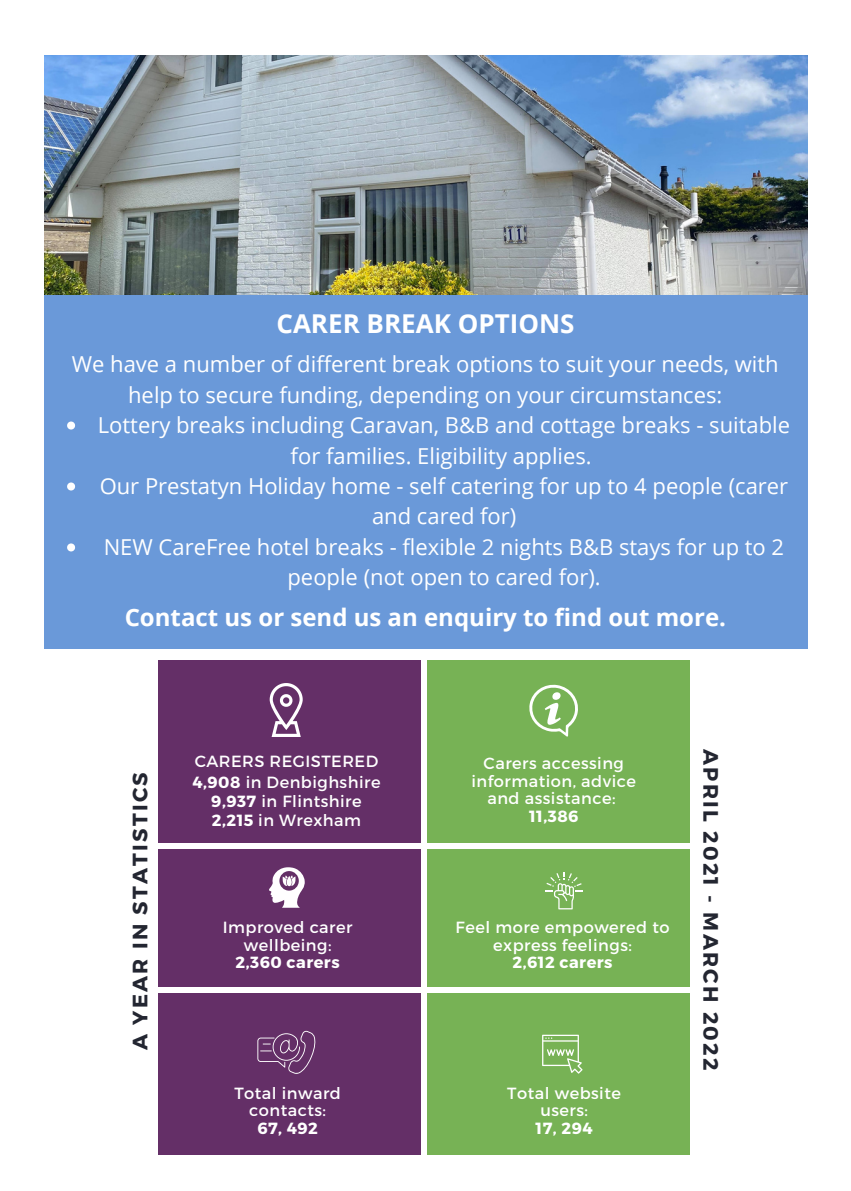
<style>
.page{position:relative;width:851px;height:1191px;background:#fff}
.page>*{position:absolute;margin:0;border:0;box-sizing:border-box;transform-origin:0 0}
.t1{font:700 26px "Open Sans";color:#fff}
.t2{font:700 24px "Open Sans";color:#fff}
.t3{font:22px/30.4px "Open Sans";color:#fff;text-align:center}
.t4{font:700 20.8px "Montserrat";letter-spacing:.11em;color:#232631}
.t5{font:16.2px/17.6px "Montserrat";letter-spacing:.03em;color:#fff;text-align:center}
.t6{font:700 16.2px "Montserrat";letter-spacing:.03em;color:#fff}
.s1{font-weight:700}
</style>
<div class="page">
<div style="left:44px;top:295px;width:763px;height:353px;background:#6a99d9"></div>
<svg style="left:67px;top:422px;width:8px;height:8px"></svg>
<svg style="left:67px;top:483px;width:8px;height:8px"></svg>
<svg style="left:67px;top:543px;width:8px;height:8px"></svg>
<img style="left:45px;top:55px;width:761px;height:240px">
<div style="left:158px;top:660px;width:262px;height:495px;background:#642f67"></div>
<div style="left:426px;top:660px;width:263px;height:495px;background:#77b255"></div>
<div style="left:153px;top:843px;width:539px;height:6px;background:#fff"></div>
<div style="left:158px;top:987px;width:540px;height:6px;background:#fff"></div>
<svg style="left:269px;top:683px;width:33px;height:54px"></svg>
<svg style="left:529px;top:684px;width:49px;height:53px"></svg>
<svg style="left:269px;top:867px;width:36px;height:41px"></svg>
<svg style="left:545px;top:872px;width:37px;height:37px"></svg>
<svg style="left:257px;top:1031px;width:59px;height:43px"></svg>
<svg style="left:542px;top:1035px;width:40px;height:39px"></svg>
<p class="t1" style="left:276px;top:305px;width:299px">CARER BREAK OPTIONS</p>
<p class="t3" style="left:72px;top:348px;width:708px">We have a number of different break options to suit your needs, with help to secure funding, depending on your circumstances:</p>
<p class="t3" style="left:98px;top:409px;width:693px">Lottery breaks including Caravan, B&amp;B and cottage breaks - suitable for families. Eligibility applies.<br>Our Prestatyn Holiday home - self catering for up to 4 people (carer and cared for)<br>NEW CareFree hotel breaks - flexible 2 nights B&amp;B stays for up to 2 people (not open to cared for).</p>
<p class="t2" style="left:125px;top:601px;width:602px">Contact us or send us an enquiry to find out more.</p>
<p class="t4" style="left:126px;top:1050px;width:279px;rotate:-90deg">A YEAR IN STATISTICS</p>
<p class="t5" style="left:192px;top:750px;width:189px;line-height:21.4px;text-align:left">CARERS REGISTERED<br><span class="s1">4,908</span> in Denbighshire</p>
<p class="t5" style="left:211px;top:791px;width:152px;line-height:18.6px;text-align:left"><span class="s1">9,937</span> in Flintshire<br><span class="s1">2,215</span> in Wrexham</p>
<p class="t5" style="left:223px;top:918px;width:131px">Improved carer wellbeing:</p>
<p class="t6" style="left:235px;top:952px;width:105px">2,360 carers</p>
<p class="t5" style="left:234px;top:1083px;width:108px">Total inward contacts:</p>
<p class="t6" style="left:257px;top:1117px;width:62px">67, 492</p>
<p class="t5" style="left:471px;top:754px;width:166px">Carers accessing information, advice and assistance:</p>
<p class="t6" style="left:529px;top:806px;width:51px">11,386</p>
<p class="t5" style="left:455px;top:918px;width:215px">Feel more empowered to express feelings:</p>
<p class="t6" style="left:512px;top:952px;width:101px">2,612 carers</p>
<p class="t5" style="left:507px;top:1083px;width:115px">Total website users:</p>
<p class="t6" style="left:535px;top:1117px;width:59px">17, 294</p>
<p class="t4" style="left:724px;top:749px;width:323px;rotate:90deg">APRIL 2021 - MARCH 2022</p>
</div>
